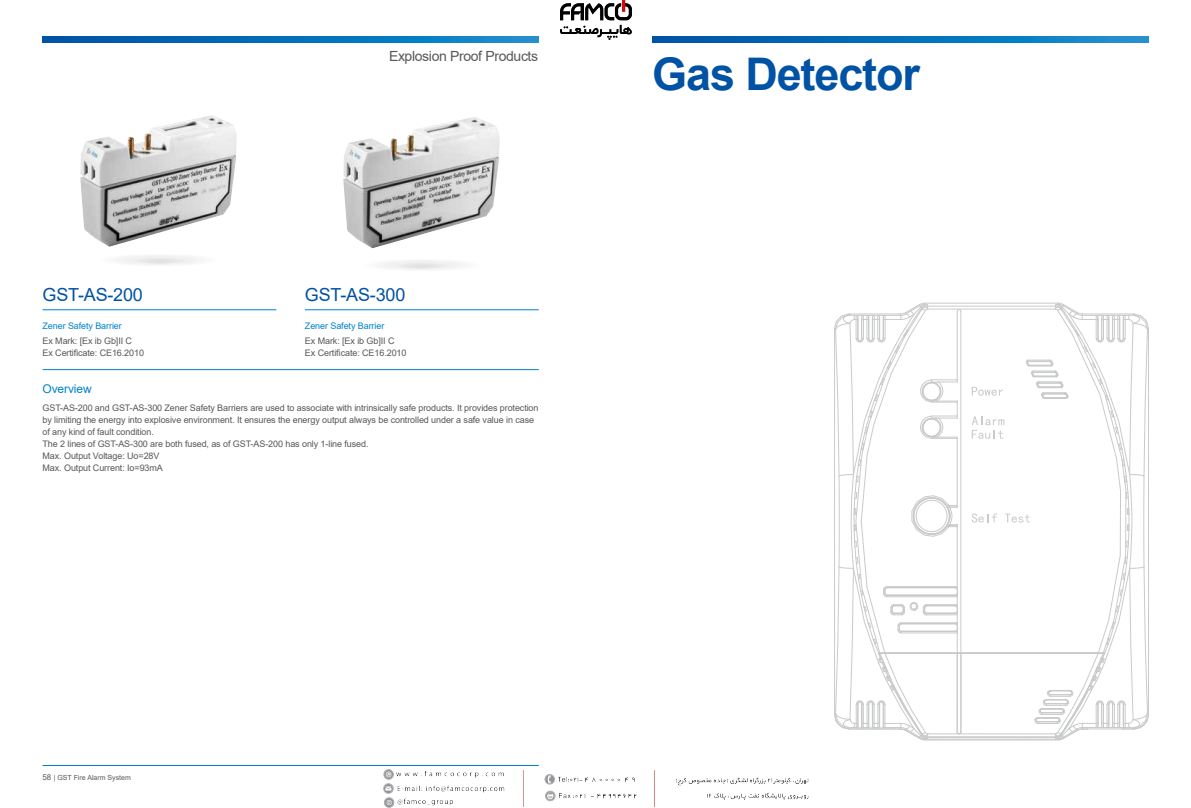
<style>
.page{position:relative;width:1191px;height:808px;background:#fff}
.page>*{position:absolute;margin:0;border:0;box-sizing:border-box;transform-origin:0 0}
.t1{font:700 45px "Arial";letter-spacing:-.025em;color:#0052a4}
.t2{font:18px "Arial";letter-spacing:-.01em;color:#0052a4}
.t3{font:14px "Arial";letter-spacing:-.025em;color:#595757}
.t4{font:12px "Arial";letter-spacing:-.01em;color:#0081cc}
.t5{font:9px/12px "Arial";letter-spacing:-.01em;color:#595757}
.t6{font:9px "Arial";letter-spacing:-.01em;color:#0081cc}
.t7{font:7px "Arial";color:#595757}
.s1{font-size:8px}
</style>
<div class="page">
<svg style="left:43px;top:37px;width:496px;height:6px;background:#056fb9"></svg>
<hr style="left:43px;top:765px;width:496px;height:1px;background:#0081cc">
<img style="left:80px;top:115px;width:157px;height:132px">
<img style="left:343px;top:117px;width:157px;height:131px">
<svg style="left:652px;top:37px;width:496px;height:6px;background:#0670ba"></svg>
<svg style="left:834px;top:302px;width:315px;height:438px"></svg>
<hr style="left:43px;top:309px;width:233px;height:1px;background:#0081cc">
<hr style="left:305px;top:309px;width:234px;height:1px;background:#0081cc">
<hr style="left:43px;top:369px;width:496px;height:1px;background:#0081cc">
<img style="left:560px;top:0;width:71px;height:40px">
<img style="left:383px;top:770px;width:425px;height:38px">
<h2 class="t2" style="left:43px;top:282px;width:102px">GST-AS-200</h2>
<p class="t6" style="left:43px;top:320px;width:81px">Zener Safety Barrier</p>
<h3 class="t3" style="left:389px;top:47px;width:151px">Explosion Proof Products</h3>
<h2 class="t2" style="left:305px;top:282px;width:102px">GST-AS-300</h2>
<p class="t6" style="left:305px;top:320px;width:81px">Zener Safety Barrier</p>
<p class="t5" style="left:43px;top:335px;width:103px">Ex Mark: [Ex ib Gb]II C<br>Ex Certificate: CE16.2010</p>
<p class="t5" style="left:305px;top:335px;width:103px">Ex Mark: [Ex ib Gb]II C<br>Ex Certificate: CE16.2010</p>
<h3 class="t4" style="left:43px;top:380px;width:51px">Overview</h3>
<p class="t5" style="left:43px;top:402px;width:497px">GST-AS-200 and GST-AS-300 Zener Safety Barriers are used to associate with intrinsically safe products. It provides protection by limiting the energy into explosive environment. It ensures the energy output always be controlled under a safe value in case of any kind of fault condition.<br>The 2 lines of GST-AS-300 are both fused, as of GST-AS-200 has only 1-line fused.<br>Max. Output Voltage: Uo=28V<br>Max. Output Current: Io=93mA</p>
<h1 class="t1" style="left:652px;top:42px;width:269px">Gas Detector</h1>
<p class="t7" style="left:43px;top:772px;width:90px"><span class="s1">58</span> | GST Fire Alarm System</p>
</div>
